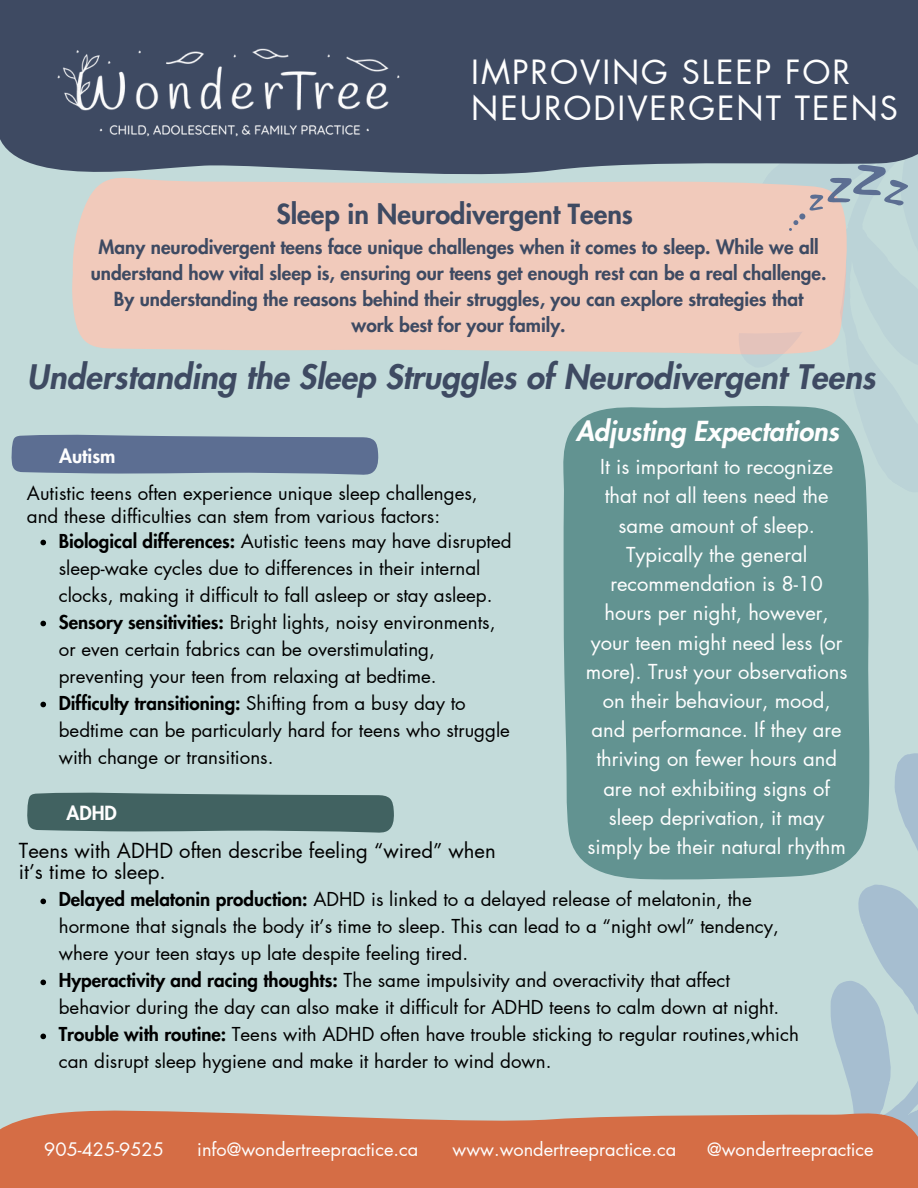
<style>
.page{position:relative;width:918px;height:1188px;background:#c3dbda}
.page>*{position:absolute;margin:0;border:0;box-sizing:border-box;transform-origin:0 0}
.t1{font:italic 800 33px "Futura LT Pro";color:#3e4a62}
.t2{font:32.55px/36.9px "Futura LT Pro";letter-spacing:.06em;color:#fefefe}
.t3{font:800 27.15px "Futura LT Pro";color:#3e4a62}
.t4{font:italic 800 27px "Futura LT Pro";color:#fefefe}
.t5{font:20.25px/20.2px "Futura LT Pro";color:#000}
.t6{font:20.1px/29.2px "Futura LT Pro";color:#fefefe;text-align:center}
.t7{font:800 19.05px/26.2px "Futura LT Pro";color:#3e4a62;text-align:center}
.t8{font:800 19.05px "Futura LT Pro";color:#fefefe}
.t9{font:18.75px/27px "Futura LT Pro";color:#000}
.t10{font:18.15px "Futura LT Pro";color:#fefefe}
.s1{font-weight:800}
</style>
<div class="page">
<svg style="left:80px;top:335px;width:585px;height:18px;fill:#f1cabb"></svg>
<svg style="left:665px;top:335px;width:174px;height:20px;fill:#f1cabb"></svg>
<div style="left:0;top:0;width:918px;height:175px;background:#3e4a62"></div>
<svg style="left:830px;top:753px;width:88px;height:343px"></svg>
<svg style="left:0;top:1096px;width:918px;height:92px;fill:#d56d45"></svg>
<img style="left:0;top:18px;width:471px;height:155px">
<div style="left:72px;top:178px;width:775px;height:157px;background:#f1cabb"></div>
<svg style="left:11px;top:434px;width:367px;height:41px"></svg>
<div style="left:563px;top:406px;width:308px;height:474px;background:#629391"></div>
<svg style="left:809px;top:164px;width:100px;height:47px"></svg>
<div style="left:799px;top:213px;width:6px;height:7px;background:#5c6e92;border-radius:50%"></div>
<svg style="left:789px;top:220px;width:9px;height:11px"></svg>
<svg style="left:40px;top:540px;width:6px;height:5px"></svg>
<svg style="left:40px;top:621px;width:6px;height:5px"></svg>
<svg style="left:40px;top:702px;width:6px;height:5px"></svg>
<svg style="left:27px;top:792px;width:367px;height:41px"></svg>
<svg style="left:40px;top:899px;width:6px;height:5px"></svg>
<svg style="left:40px;top:980px;width:6px;height:5px"></svg>
<svg style="left:40px;top:1034px;width:6px;height:5px"></svg>
<h2 class="t2" style="left:471px;top:55px;width:428px">IMPROVING SLEEP FOR<br>NEURODIVERGENT TEENS</h2>
<p class="t3" style="left:276px;top:202px;width:358px">Sleep in Neurodivergent Teens</p>
<p class="t7" style="left:91px;top:234px;width:737px">Many neurodivergent teens face unique challenges when it comes to sleep. While we all understand how vital sleep is, ensuring our teens get enough rest can be a real challenge.<br>By understanding the reasons behind their struggles, you can explore strategies that work best for your family.</p>
<h5 class="t1" style="left:27px;top:362px;width:850px">Understanding the Sleep Struggles of Neurodivergent Teens</h5>
<p class="t4" style="left:576px;top:419px;width:265px">Adjusting Expectations</p>
<h3 class="t8" style="left:59px;top:447px;width:58px">Autism</h3>
<h6 class="t6" style="left:586px;top:453px;width:263px">It is important to recognize that not all teens need the same amount of sleep.<br>Typically the general recommendation is 8-10 hours per night, however, your teen might need less (or more). Trust your observations on their behaviour, mood, and performance. If they are thriving on fewer hours and are not exhibiting signs of sleep deprivation, it may simply be their natural rhythm</h6>
<p class="t9" style="left:27px;top:483px;width:452px;line-height:22.5px">Autistic teens often experience unique sleep challenges, and these difficulties can stem from various factors:</p>
<p class="t9" style="left:59px;top:528px;width:454px"><span class="s1">Biological differences:</span> Autistic teens may have disrupted sleep-wake cycles due to differences in their internal clocks, making it difficult to fall asleep or stay asleep.</p>
<h1 class="t9" style="left:59px;top:609px;width:438px"><span class="s1">Sensory sensitivities:</span> Bright lights, noisy environments, or even certain fabrics can be overstimulating, preventing your teen from relaxing at bedtime.</h1>
<p class="t9" style="left:59px;top:690px;width:453px"><span class="s1">Difficulty transitioning:</span> Shifting from a busy day to bedtime can be particularly hard for teens who struggle with change or transitions.</p>
<h6 class="t8" style="left:67px;top:804px;width:52px">ADHD</h6>
<p class="t5" style="left:19px;top:842px;width:478px">Teens with ADHD often describe feeling “wired” when it’s time to sleep.</p>
<p class="t9" style="left:59px;top:887px;width:722px"><span class="s1">Delayed melatonin production:</span> ADHD is linked to a delayed release of melatonin, the hormone that signals the body it’s time to sleep. This can lead to a “night owl” tendency, where your teen stays up late despite feeling tired.</p>
<p class="t9" style="left:59px;top:968px;width:722px"><span class="s1">Hyperactivity and racing thoughts:</span> The same impulsivity and overactivity that affect behavior during the day can also make it difficult for ADHD teens to calm down at night.</p>
<p class="t9" style="left:59px;top:1022px;width:742px"><span class="s1">Trouble with routine:</span> Teens with ADHD often have trouble sticking to regular routines,which can disrupt sleep hygiene and make it harder to wind down.</p>
<p class="t10" style="left:44px;top:1141px;width:121px">905-425-9525</p>
<p class="t10" style="left:197px;top:1141px;width:223px">info@wondertreepractice.ca</p>
<p class="t10" style="left:453px;top:1141px;width:225px">www.wondertreepractice.ca</p>
<h5 class="t10" style="left:707px;top:1141px;width:168px">@wondertreepractice</h5>
</div>
